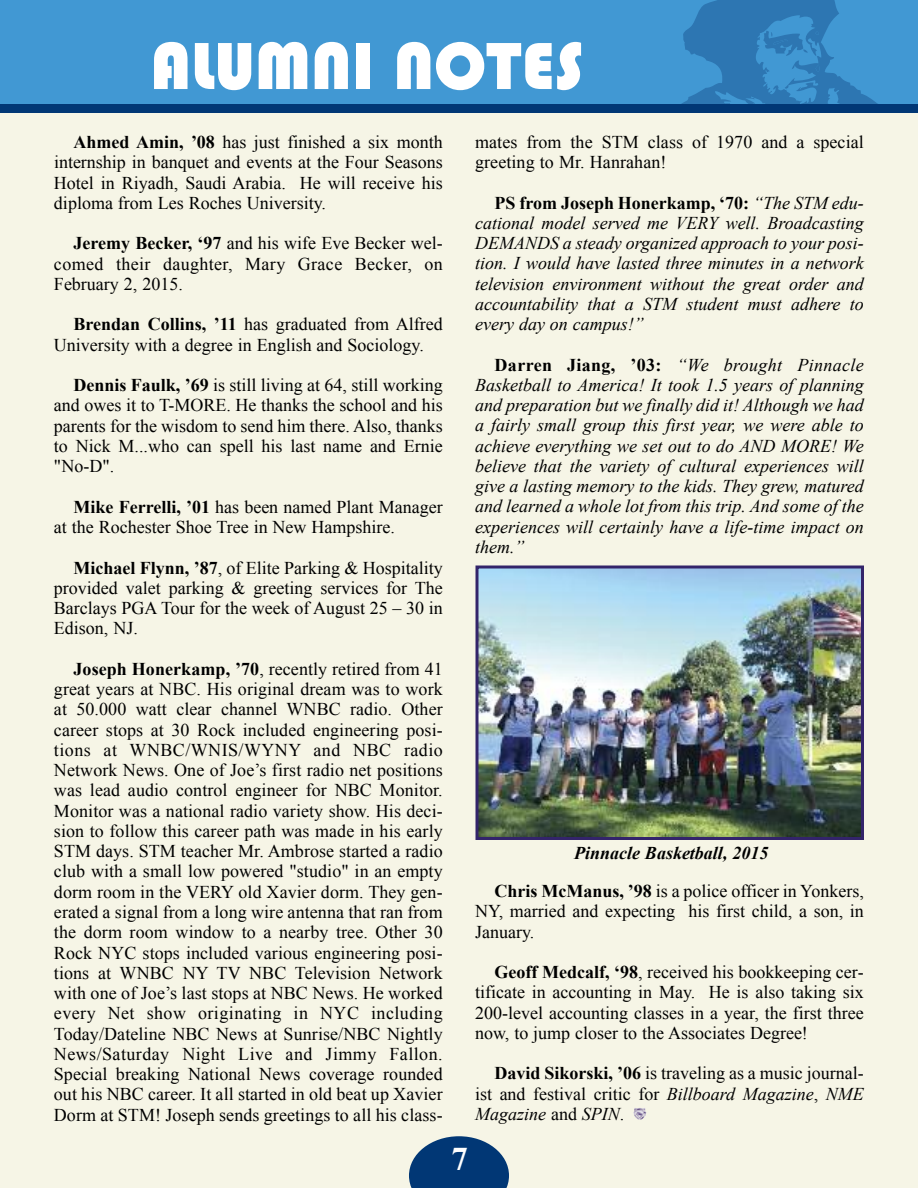
<style>
.page{position:relative;width:918px;height:1188px;background:#fff}
.page>*{position:absolute;margin:0;border:0;box-sizing:border-box;transform-origin:0 0}
.t1{font:69px "Bauhaus 93";color:#fff}
.t2{font:700 33px "Times New Roman";color:#fff}
.t3{font:18px/20.2px "Times New Roman";color:#000;text-align:justify}
.t4{font:italic 18px/20.2px "Times New Roman";color:#000;text-align:justify}
.t5{font:italic 700 18px "Times New Roman";color:#000}
.s1{font-weight:700}
.s2{font-weight:700;font-style:normal}
.s3{font-style:italic}
</style>
<div class="page">
<div style="left:0;top:0;width:918px;height:108px;background:#4198d3"></div>
<svg style="left:681px;top:0;width:197px;height:104px"></svg>
<div style="left:0;top:107px;width:918px;height:1081px;background:#f6f5e6"></div>
<svg style="left:409px;top:1136px;width:100px;height:52px"></svg>
<div style="left:0;top:104px;width:918px;height:9px;background:#013775"></div>
<svg style="left:634px;top:1108px;width:12px;height:3px"></svg>
<img style="left:480px;top:570px;width:380px;height:266px">
<div style="left:476px;top:566px;width:388px;height:274px;border:3px solid #33246a"></div>
<h1 class="t1" style="left:150px;top:27px;width:435px">ALUMNI NOTES</h1>
<p class="t3" style="left:54px;top:132px;width:390px;text-indent:20px"><span class="s1">Ahmed Amin, ’08</span> has just finished a six month internship in banquet and events at the Four Seasons Hotel in Riyadh, Saudi Arabia. He will receive his diploma from Les Roches University.</p>
<p class="t3" style="left:54px;top:233px;width:390px;text-indent:20px"><span class="s1">Jeremy Becker, ‘97</span> and his wife Eve Becker wel&shy;comed their daughter, Mary Grace Becker, on February 2, 2015.</p>
<p class="t3" style="left:54px;top:314px;width:390px;text-indent:20px"><span class="s1">Brendan Collins, ’11</span> has graduated from Alfred<br>University with a degree in English and Sociology.</p>
<p class="t3" style="left:54px;top:375px;width:390px;text-indent:20px"><span class="s1">Dennis Faulk, ’69</span> is still living at 64, still working and owes it to T-MORE. He thanks the school and his parents for the wisdom to send him there. Also, thanks to Nick M...who can spell his last name and Ernie "No-D".</p>
<p class="t3" style="left:54px;top:497px;width:390px;text-indent:20px"><span class="s1">Mike Ferrelli, ’01</span> has been named Plant Manager at the Rochester Shoe Tree in New Hampshire.</p>
<p class="t3" style="left:54px;top:557px;width:390px;text-indent:20px"><span class="s1">Michael Flynn, ’87</span>, of Elite Parking &amp; Hospitality provided valet parking &amp; greeting services for The Barclays PGA Tour for the week of August 25 – 30 in Edison, NJ.</p>
<p class="t3" style="left:54px;top:659px;width:390px;text-indent:20px"><span class="s1">Joseph Honerkamp, ’70</span>, recently retired from 41 great years at NBC. His original dream was to work at 50.000 watt clear channel WNBC radio. Other career stops at 30 Rock included engineering posi&shy;tions at WNBC/WNIS/WYNY and NBC radio Network News. One of Joe’s first radio net positions was lead audio control engineer for NBC Monitor.<br>Monitor was a national radio variety show. His deci&shy;sion to follow this career path was made in his early STM days. STM teacher Mr. Ambrose started a radio club with a small low powered "studio" in an empty dorm room in the VERY old Xavier dorm. They gen&shy;erated a signal from a long wire antenna that ran from the dorm room window to a nearby tree. Other 30<br>Rock NYC stops included various engineering posi&shy;tions at WNBC NY TV NBC Television Network with one of Joe’s last stops at NBC News. He worked every Net show originating in NYC including Today/Dateline NBC News at Sunrise/NBC Nightly News/Saturday Night Live and Jimmy Fallon.<br>Special breaking National News coverage rounded out his NBC career. It all started in old beat up Xavier Dorm at STM! Joseph sends greetings to all his class-</p>
<p class="t3" style="left:475px;top:132px;width:390px">mates from the STM class of 1970 and a special greeting to Mr. Hanrahan!</p>
<p class="t4" style="left:475px;top:193px;width:390px;text-indent:20px"><span class="s2">PS from Joseph Honerkamp, ‘70:</span> “The STM edu&shy;cational model served me VERY well. Broadcasting DEMANDS a steady organized approach to your posi&shy;tion. I would have lasted three minutes in a network television environment without the great order and accountability that a STM student must adhere to every day on campus!”</p>
<p class="t4" style="left:475px;top:355px;width:390px;text-indent:20px"><span class="s2">Darren Jiang, ’03:</span> “We brought Pinnacle Basketball to America! It took 1.5 years of planning and preparation but we finally did it! Although we had a fairly small group this first year, we were able to achieve everything we set out to do AND MORE! We believe that the variety of cultural experiences will give a lasting memory to the kids. They grew, matured and learned a whole lot from this trip. And some of the experiences will certainly have a life-time impact on them.”</p>
<p class="t5" style="left:574px;top:843px;width:196px">Pinnacle Basketball, 2015</p>
<p class="t3" style="left:475px;top:881px;width:390px;text-indent:20px"><span class="s1">Chris McManus, ’98</span> is a police officer in Yonkers, NY, married and expecting his first child, a son, in January.</p>
<p class="t3" style="left:475px;top:962px;width:390px;text-indent:20px"><span class="s1">Geoff Medcalf, ‘98</span>, received his bookkeeping cer&shy;tificate in accounting in May. He is also taking six 200-level accounting classes in a year, the first three now, to jump closer to the Associates Degree!</p>
<p class="t3" style="left:475px;top:1063px;width:390px;text-indent:20px"><span class="s1">David Sikorski, ’06</span> is traveling as a music journal&shy;ist and festival critic for <span class="s3">Billboard Magazine</span>, <span class="s3">NME Magazine</span> and <span class="s3">SPIN</span>.</p>
<h2 class="t2" style="left:452px;top:1141px;width:18px">7</h2>
</div>
